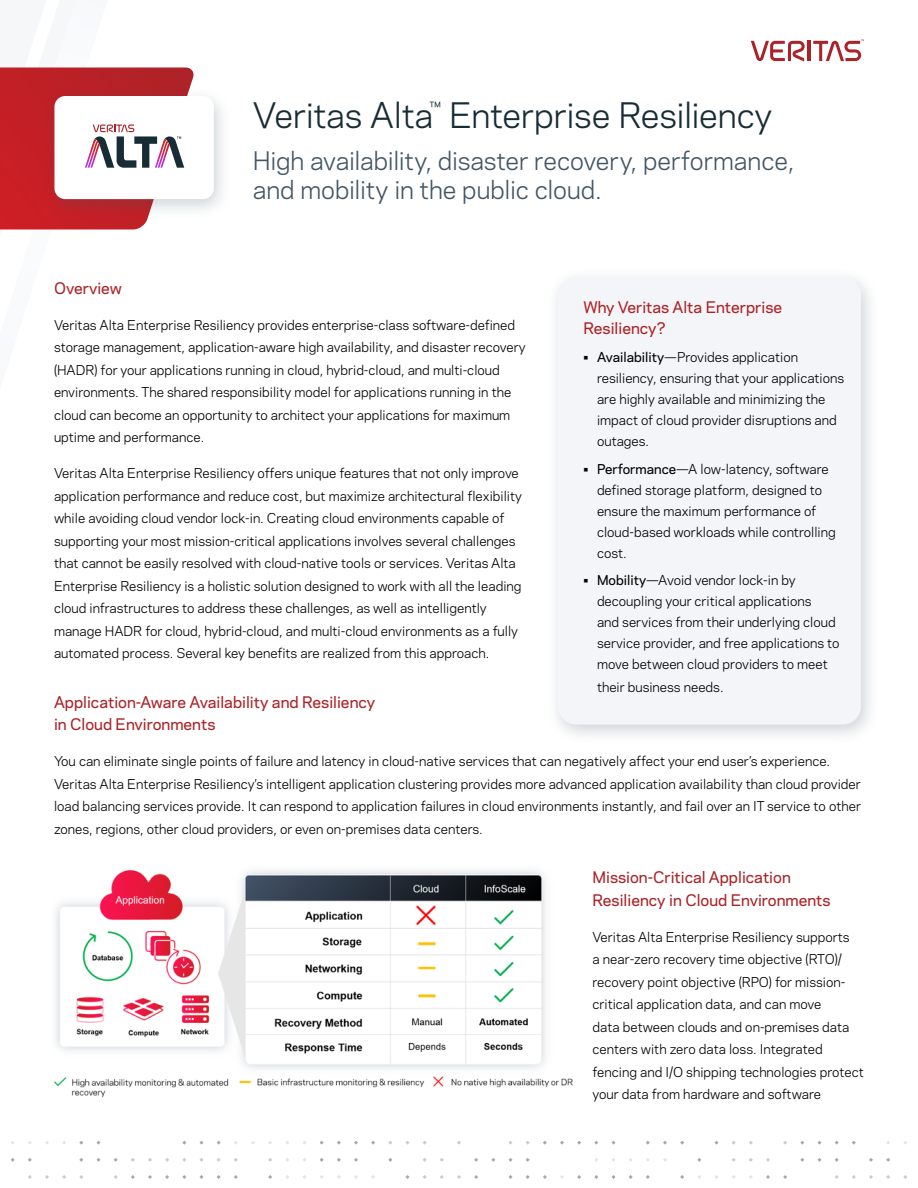
<style>
.page{position:relative;width:918px;height:1188px;background:#fff}
.page>*{position:absolute;margin:0;border:0;box-sizing:border-box;transform-origin:0 0}
.t1{font:33px "Polaris";letter-spacing:-.01em;color:#182c35}
.t2{font:24px/28.8px "Polaris";letter-spacing:-.005em;color:#425563}
.t3{font:21px "Polaris";color:#182c35}
.Paragraph_Title{font:500 15px/22.5px "Polaris";color:#ab2328}
.Body_Copy{font:12.75px/22.5px "Polaris";color:#000}
.s1{font-weight:500}
</style>
<div class="page">
<svg style="left:783px;top:1175px;width:4px;height:4px"></svg>
<svg style="left:766px;top:1158px;width:4px;height:4px"></svg>
<svg style="left:766px;top:1175px;width:4px;height:4px"></svg>
<svg style="left:749px;top:1158px;width:4px;height:4px"></svg>
<svg style="left:714px;top:1141px;width:5px;height:4px"></svg>
<svg style="left:697px;top:1158px;width:4px;height:4px"></svg>
<svg style="left:680px;top:1141px;width:4px;height:4px"></svg>
<svg style="left:680px;top:1175px;width:4px;height:4px"></svg>
<svg style="left:663px;top:1141px;width:4px;height:4px"></svg>
<svg style="left:646px;top:1141px;width:4px;height:4px"></svg>
<svg style="left:646px;top:1175px;width:4px;height:4px"></svg>
<svg style="left:629px;top:1175px;width:4px;height:4px"></svg>
<svg style="left:611px;top:1141px;width:5px;height:4px"></svg>
<svg style="left:611px;top:1175px;width:5px;height:4px"></svg>
<svg style="left:594px;top:1175px;width:4px;height:4px"></svg>
<svg style="left:577px;top:1141px;width:4px;height:4px"></svg>
<svg style="left:577px;top:1175px;width:4px;height:4px"></svg>
<svg style="left:560px;top:1141px;width:4px;height:4px"></svg>
<svg style="left:560px;top:1175px;width:4px;height:4px"></svg>
<svg style="left:543px;top:1141px;width:4px;height:4px"></svg>
<svg style="left:543px;top:1175px;width:4px;height:4px"></svg>
<svg style="left:526px;top:1158px;width:4px;height:4px"></svg>
<svg style="left:526px;top:1175px;width:4px;height:4px"></svg>
<svg style="left:508px;top:1141px;width:5px;height:4px"></svg>
<svg style="left:508px;top:1158px;width:5px;height:4px"></svg>
<svg style="left:508px;top:1175px;width:5px;height:4px"></svg>
<svg style="left:491px;top:1158px;width:4px;height:4px"></svg>
<svg style="left:474px;top:1158px;width:4px;height:4px"></svg>
<svg style="left:474px;top:1175px;width:4px;height:4px"></svg>
<svg style="left:457px;top:1141px;width:4px;height:4px"></svg>
<svg style="left:457px;top:1175px;width:4px;height:4px"></svg>
<svg style="left:440px;top:1158px;width:4px;height:4px"></svg>
<svg style="left:440px;top:1175px;width:4px;height:4px"></svg>
<svg style="left:423px;top:1175px;width:4px;height:4px"></svg>
<svg style="left:405px;top:1141px;width:5px;height:4px"></svg>
<svg style="left:405px;top:1175px;width:5px;height:4px"></svg>
<svg style="left:388px;top:1158px;width:4px;height:4px"></svg>
<svg style="left:371px;top:1141px;width:4px;height:4px"></svg>
<svg style="left:354px;top:1141px;width:4px;height:4px"></svg>
<svg style="left:354px;top:1158px;width:4px;height:4px"></svg>
<svg style="left:354px;top:1175px;width:4px;height:4px"></svg>
<svg style="left:337px;top:1141px;width:4px;height:4px"></svg>
<svg style="left:337px;top:1158px;width:4px;height:4px"></svg>
<svg style="left:320px;top:1158px;width:4px;height:4px"></svg>
<svg style="left:268px;top:1158px;width:4px;height:4px"></svg>
<svg style="left:268px;top:1175px;width:4px;height:4px"></svg>
<svg style="left:234px;top:1158px;width:4px;height:4px"></svg>
<svg style="left:234px;top:1175px;width:4px;height:4px"></svg>
<svg style="left:217px;top:1175px;width:4px;height:4px"></svg>
<svg style="left:199px;top:1141px;width:5px;height:4px"></svg>
<svg style="left:199px;top:1158px;width:5px;height:4px"></svg>
<svg style="left:199px;top:1175px;width:5px;height:4px"></svg>
<svg style="left:182px;top:1175px;width:4px;height:4px"></svg>
<svg style="left:165px;top:1158px;width:4px;height:4px"></svg>
<svg style="left:165px;top:1175px;width:4px;height:4px"></svg>
<svg style="left:148px;top:1158px;width:4px;height:4px"></svg>
<svg style="left:148px;top:1175px;width:4px;height:4px"></svg>
<svg style="left:131px;top:1158px;width:4px;height:4px"></svg>
<svg style="left:131px;top:1175px;width:4px;height:4px"></svg>
<svg style="left:114px;top:1158px;width:4px;height:4px"></svg>
<svg style="left:114px;top:1175px;width:4px;height:4px"></svg>
<svg style="left:96px;top:1141px;width:5px;height:4px"></svg>
<svg style="left:96px;top:1158px;width:5px;height:4px"></svg>
<svg style="left:79px;top:1158px;width:4px;height:4px"></svg>
<svg style="left:79px;top:1175px;width:4px;height:4px"></svg>
<svg style="left:62px;top:1175px;width:4px;height:4px"></svg>
<svg style="left:45px;top:1175px;width:4px;height:4px"></svg>
<svg style="left:28px;top:1158px;width:4px;height:4px"></svg>
<svg style="left:28px;top:1175px;width:4px;height:4px"></svg>
<svg style="left:11px;top:1158px;width:4px;height:4px"></svg>
<svg style="left:903px;top:1175px;width:4px;height:4px"></svg>
<svg style="left:886px;top:1158px;width:4px;height:4px"></svg>
<svg style="left:886px;top:1175px;width:4px;height:4px"></svg>
<svg style="left:869px;top:1158px;width:4px;height:4px"></svg>
<svg style="left:869px;top:1175px;width:4px;height:4px"></svg>
<svg style="left:852px;top:1141px;width:4px;height:4px"></svg>
<svg style="left:852px;top:1175px;width:4px;height:4px"></svg>
<svg style="left:835px;top:1158px;width:4px;height:4px"></svg>
<svg style="left:835px;top:1175px;width:4px;height:4px"></svg>
<svg style="left:817px;top:1141px;width:5px;height:4px"></svg>
<svg style="left:817px;top:1158px;width:5px;height:4px"></svg>
<svg style="left:800px;top:1158px;width:4px;height:4px"></svg>
<hr style="left:808px;top:41px;width:3px;height:20px;background:#ab2328">
<svg style="left:751px;top:41px;width:54px;height:21px"></svg>
<svg style="left:813px;top:39px;width:51px;height:22px"></svg>
<div style="left:43px;top:87px;width:190px;height:133px;background:#425563;opacity:.25"></div>
<div style="left:54px;top:96px;width:160px;height:103px;background:#fff;border-radius:11px"></div>
<svg style="left:0;top:67px;width:195px;height:163px"></svg>
<div style="left:546px;top:267px;width:334px;height:479px;background:#425563;opacity:.25"></div>
<div style="left:558px;top:277px;width:303px;height:448px;background:#f4f5f8;border-radius:18px"></div>
<img style="left:54px;top:869px;width:519px;height:229px">
<h1 class="t1" style="left:253px;top:90px;width:521px">Veritas Alta Enterprise Resiliency</h1>
<h2 class="t2" style="left:253px;top:145px;width:543px">High availability, disaster recovery, performance, and mobility in the public cloud.</h2>
<h3 class="t3" style="left:430px;top:94px;width:13px">™</h3>
<p class="Paragraph_Title" style="left:54px;top:276px;width:69px">Overview</p>
<p class="Body_Copy" style="left:54px;top:313px;width:473px">Veritas Alta Enterprise Resiliency provides enterprise-class software-defined storage management, application-aware high availability, and disaster recovery (HADR) for your applications running in cloud, hybrid-cloud, and multi-cloud environments. The shared responsibility model for applications running in the cloud can become an opportunity to architect your applications for maximum uptime and performance.</p>
<p class="Body_Copy" style="left:54px;top:462px;width:469px">Veritas Alta Enterprise Resiliency offers unique features that not only improve application performance and reduce cost, but maximize architectural flexibility while avoiding cloud vendor lock-in. Creating cloud environments capable of supporting your most mission-critical applications involves several challenges that cannot be easily resolved with cloud-native tools or services. Veritas Alta Enterprise Resiliency is a holistic solution designed to work with all the leading cloud infrastructures to address these challenges, as well as intelligently manage HADR for cloud, hybrid-cloud, and multi-cloud environments as a fully automated process. Several key benefits are realized from this approach.</p>
<p class="Paragraph_Title" style="left:54px;top:690px;width:323px">Application-Aware Availability and Resiliency in Cloud Environments</p>
<p class="Body_Copy" style="left:54px;top:750px;width:809px">You can eliminate single points of failure and latency in cloud-native services that can negatively affect your end user’s experience.<br>Veritas Alta Enterprise Resiliency’s intelligent application clustering provides more advanced application availability than cloud provider load balancing services provide. It can respond to application failures in cloud environments instantly, and fail over an IT service to other zones, regions, other cloud providers, or even on-premises data centers.</p>
<p class="Paragraph_Title" style="left:592px;top:866px;width:240px">Mission-Critical Application<br>Resiliency in Cloud Environments</p>
<p class="Body_Copy" style="left:592px;top:925px;width:273px">Veritas Alta Enterprise Resiliency supports<br>a near-zero recovery time objective (RTO)/ recovery point objective (RPO) for mission&shy;critical application data, and can move<br>data between clouds and on-premises data centers with zero data loss. Integrated fencing and I/O shipping technologies protect your data from hardware and software</p>
<p class="Paragraph_Title" style="left:584px;top:296px;width:200px;line-height:21px">Why Veritas Alta Enterprise<br>Resiliency?</p>
<p class="Body_Copy" style="left:597px;top:346px;width:249px;line-height:21px;text-indent:-14px"><span class="s1">• Availability</span>—Provides application resiliency, ensuring that your applications are highly available and minimizing the impact of cloud provider disruptions and outages.</p>
<p class="Body_Copy" style="left:597px;top:458px;width:240px;line-height:21px;text-indent:-14px"><span class="s1">• Performance</span>—A low-latency, software defined storage platform, designed to ensure the maximum performance of cloud-based workloads while controlling cost.</p>
<p class="Body_Copy" style="left:597px;top:569px;width:244px;line-height:21px;text-indent:-14px"><span class="s1">• Mobility</span>—Avoid vendor lock-in by decoupling your critical applications<br>and services from their underlying cloud service provider, and free applications to move between cloud providers to meet</p>
<p class="Body_Copy" style="left:597px;top:675px;width:128px">their business needs.</p>
</div>
